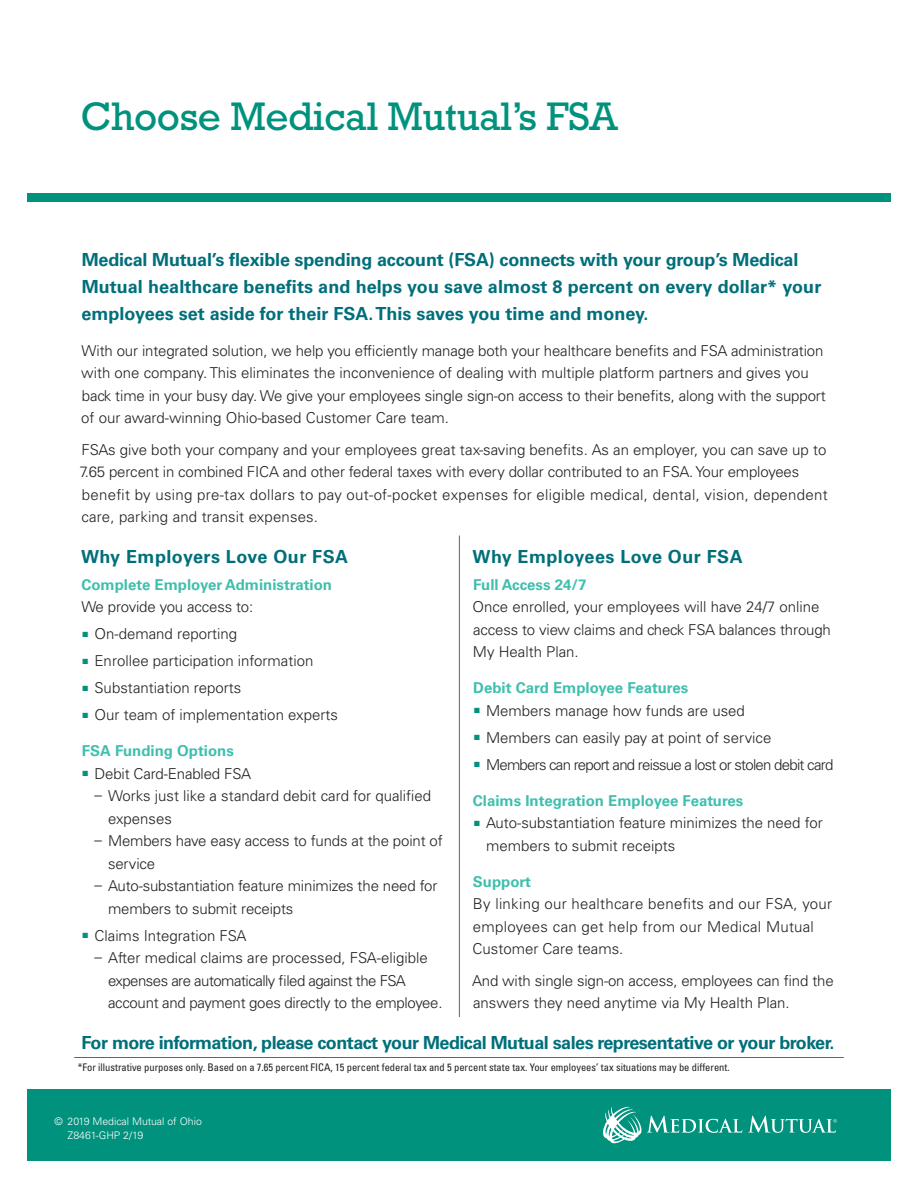
<style>
.page{position:relative;width:918px;height:1188px;background:#fff}
.page>*{position:absolute;margin:0;border:0;box-sizing:border-box;transform-origin:0 0}
.Main_Title_Head{font:40.5px "Rockwell Std";letter-spacing:-.01em;color:#00927d}
.t1{font:700 18px/27px "Univers LT Std";letter-spacing:-.01em;color:#006f7a}
.t2{font:700 18px "Univers LT Std";letter-spacing:-.03em;color:#006f7a}
.t3{font:700 18px "Univers LT Std";letter-spacing:.025em;color:#006f7a}
.t4{font:300 15px/22.5px "Univers LT Std";color:#231f20}
.t5{font:300 15px/22.5px "Univers LT Std";letter-spacing:-.02em;color:#231f20}
.t6{font:700 15px "Univers LT Std";color:#3fbfae}
.t7{font:300 15px/22.5px "Univers LT Std";letter-spacing:.02em;color:#231f20}
.t8{font:300 15px "Univers LT Std";letter-spacing:-.05em;color:#231f20}
.t9{font:condensed 10.5px "Univers LT Std";color:#231f20}
.t10{font:300 10.5px "Univers LT Std";color:#fff}
.s1{color:#00927d}
</style>
<div class="page">
<div style="left:27px;top:1089px;width:864px;height:72px;background:#00927d"></div>
<div style="left:27px;top:194px;width:864px;height:8px;background:#00927d"></div>
<hr style="left:74px;top:1057px;width:770px;height:1px;background:#636366">
<hr style="left:459px;top:536px;width:1px;height:481px;background:#636366">
<svg style="left:748px;top:1116px;width:89px;height:17px"></svg>
<svg style="left:603px;top:1107px;width:139px;height:36px"></svg>
<p class="Main_Title_Head" style="left:81px;top:93px;width:538px">Choose Medical Mutual’s FSA</p>
<p class="t1" style="left:82px;top:246px;width:741px">Medical Mutual’s flexible spending account (FSA) connects with your group’s Medical<br>Mutual healthcare benefits and helps you save almost 8 percent on every dollar* your employees set aside for their FSA. This saves you time and money.</p>
<p class="t4" style="left:81px;top:339px;width:746px">With our integrated solution, we help you efficiently manage both your healthcare benefits and FSA administration with one company. This eliminates the inconvenience of dealing with multiple platform partners and gives you back time in your busy day. We give your employees single sign-on access to their benefits, along with the support of our award-winning Ohio-based Customer Care team.</p>
<p class="t4" style="left:80px;top:438px;width:750px">FSAs give both your company and your employees great tax-saving benefits. As an employer, you can save up to 7.65 percent in combined FICA and other federal taxes with every dollar contributed to an FSA. Your employees benefit by using pre-tax dollars to pay out-of-pocket expenses for eligible medical, dental, vision, dependent care, parking and transit expenses.</p>
<p class="t3" style="left:81px;top:546px;width:269px">Why Employers Love Our FSA</p>
<p class="t6" style="left:81px;top:575px;width:252px">Complete Employer Administration</p>
<p class="t4" style="left:81px;top:595px;width:173px">We provide you access to:</p>
<p class="t4" style="left:83px;top:622px;width:156px"><span class="s1">■</span> On-demand reporting</p>
<p class="t4" style="left:83px;top:649px;width:232px"><span class="s1">■</span> Enrollee participation information</p>
<p class="t4" style="left:83px;top:676px;width:160px"><span class="s1">■</span> Substantiation reports</p>
<p class="t4" style="left:83px;top:703px;width:257px"><span class="s1">■</span> Our team of implementation experts</p>
<p class="t6" style="left:82px;top:742px;width:154px">FSA Funding Options</p>
<p class="t4" style="left:83px;top:762px;width:170px"><span class="s1">■</span> Debit Card-Enabled FSA</p>
<p class="t4" style="left:108px;top:784px;width:325px;text-indent:-14px">– Works just like a standard debit card for qualified expenses</p>
<p class="t4" style="left:108px;top:829px;width:336px;text-indent:-14px">– Members have easy access to funds at the point of service</p>
<p class="t4" style="left:108px;top:874px;width:331px;text-indent:-14px">– Auto-substantiation feature minimizes the need for members to submit receipts</p>
<p class="t4" style="left:83px;top:924px;width:166px"><span class="s1">■</span> Claims Integration FSA</p>
<p class="t5" style="left:108px;top:946px;width:336px;text-indent:-14px">– After medical claims are processed, FSA-eligible expenses are automatically filed against the FSA account and payment goes directly to the employee.</p>
<p class="t3" style="left:473px;top:546px;width:272px">Why Employees Love Our FSA</p>
<p class="t6" style="left:473px;top:575px;width:115px">Full Access 24/7</p>
<p class="t4" style="left:472px;top:595px;width:360px">Once enrolled, your employees will have 24/7 online access to view claims and check FSA balances through<br>My Health Plan.</p>
<p class="t6" style="left:473px;top:679px;width:216px">Debit Card Employee Features</p>
<p class="t4" style="left:474px;top:699px;width:272px"><span class="s1">■</span> Members manage how funds are used</p>
<p class="t4" style="left:474px;top:726px;width:299px"><span class="s1">■</span> Members can easily pay at point of service</p>
<p class="t8" style="left:474px;top:755px;width:361px"><span class="s1">■</span> Members can report and reissue a lost or stolen debit card</p>
<p class="t6" style="left:473px;top:791px;width:272px">Claims Integration Employee Features</p>
<p class="t4" style="left:486px;top:811px;width:338px;text-indent:-12px"><span class="s1">■</span> Auto-substantiation feature minimizes the need for members to submit receipts</p>
<p class="t6" style="left:473px;top:872px;width:60px">Support</p>
<p class="t7" style="left:473px;top:892px;width:361px">By linking our healthcare benefits and our FSA, your employees can get help from our Medical Mutual<br>Customer Care teams.</p>
<p class="t4" style="left:472px;top:969px;width:363px">And with single sign-on access, employees can find the answers they need anytime via My Health Plan.</p>
<p class="t2" style="left:82px;top:1032px;width:754px">For more information, please contact your Medical Mutual sales representative or your broker.</p>
<p class="t9" style="left:78px;top:1061px;width:653px">*For illustrative purposes only. Based on a 7.65 percent FICA, 15 percent federal tax and 5 percent state tax. Your employees’ tax situations may be different.</p>
<p class="t10" style="left:55px;top:1115px;width:149px">© 2019 Medical Mutual of Ohio</p>
<p class="t10" style="left:68px;top:1128px;width:77px">Z8461-GHP 2/19</p>
</div>
